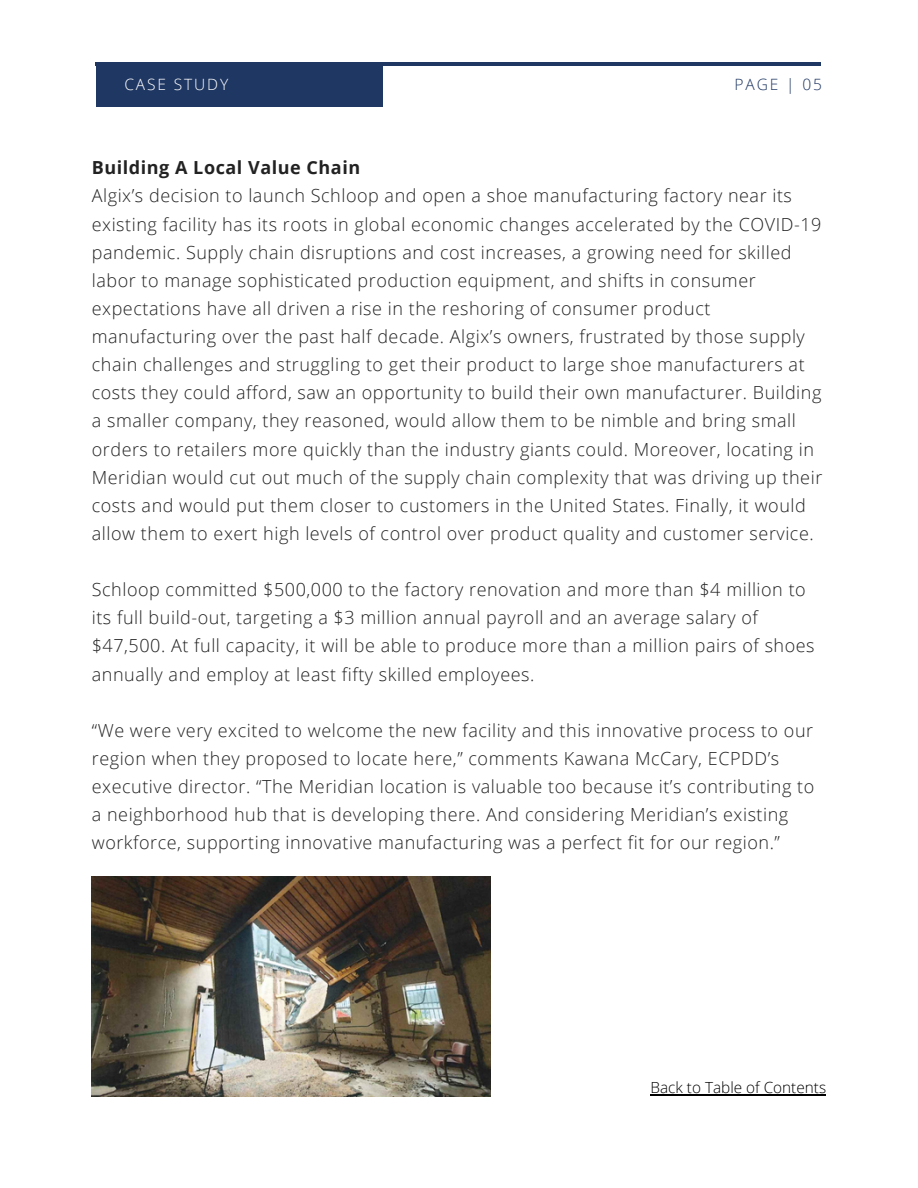
<style>
.page{position:relative;width:918px;height:1188px;background:#fff}
.page>*{position:absolute;margin:0;border:0;box-sizing:border-box;transform-origin:0 0}
.t1{font:300 18px/28.2px "Open Sans";letter-spacing:.03em;color:#222}
.t2{font:300 15.6px "Open Sans";letter-spacing:.12em;color:#fff}
.t3{font:300 15.6px "Open Sans";letter-spacing:.12em;color:#1f3763}
.t4{font:300 15.3px "Open Sans";color:#000}
.s1{font-weight:700}
</style>
<div class="page">
<hr style="left:96px;top:62px;width:725px;height:4px;background:#1f3763">
<div style="left:96px;top:62px;width:287px;height:44px;background:#1f3763"></div>
<img style="left:92px;top:877px;width:398px;height:219px">
<hr style="left:651px;top:1094px;width:175px;height:1px;background:#000">
<h1 class="t2" style="left:124px;top:73px;width:105px">CASE STUDY</h1>
<h1 class="t3" style="left:735px;top:74px;width:89px">PAGE | 05</h1>
<p class="t1" style="left:92px;top:153px;width:732px"><span class="s1">Building A Local Value Chain<br></span>Algix’s decision to launch Schloop and open a shoe manufacturing factory near its existing facility has its roots in global economic changes accelerated by the COVID-19 pandemic. Supply chain disruptions and cost increases, a growing need for skilled labor to manage sophisticated production equipment, and shifts in consumer expectations have all driven a rise in the reshoring of consumer product manufacturing over the past half decade. Algix’s owners, frustrated by those supply chain challenges and struggling to get their product to large shoe manufacturers at costs they could afford, saw an opportunity to build their own manufacturer. Building a smaller company, they reasoned, would allow them to be nimble and bring small orders to retailers more quickly than the industry giants could. Moreover, locating in Meridian would cut out much of the supply chain complexity that was driving up their costs and would put them closer to customers in the United States. Finally, it would allow them to exert high levels of control over product quality and customer service.</p>
<h2 class="t1" style="left:92px;top:575px;width:724px">Schloop committed $500,000 to the factory renovation and more than $4 million to its full build-out, targeting a $3 million annual payroll and an average salary of $47,500. At full capacity, it will be able to produce more than a million pairs of shoes annually and employ at least fifty skilled employees.</h2>
<p class="t1" style="left:92px;top:716px;width:724px">“We were very excited to welcome the new facility and this innovative process to our region when they proposed to locate here,” comments Kawana McCary, ECPDD’s executive director. “The Meridian location is valuable too because it’s contributing to a neighborhood hub that is developing there. And considering Meridian’s existing workforce, supporting innovative manufacturing was a perfect fit for our region.”</p>
<h1 class="t4" style="left:651px;top:1077px;width:177px">Back to Table of Contents</h1>
</div>
